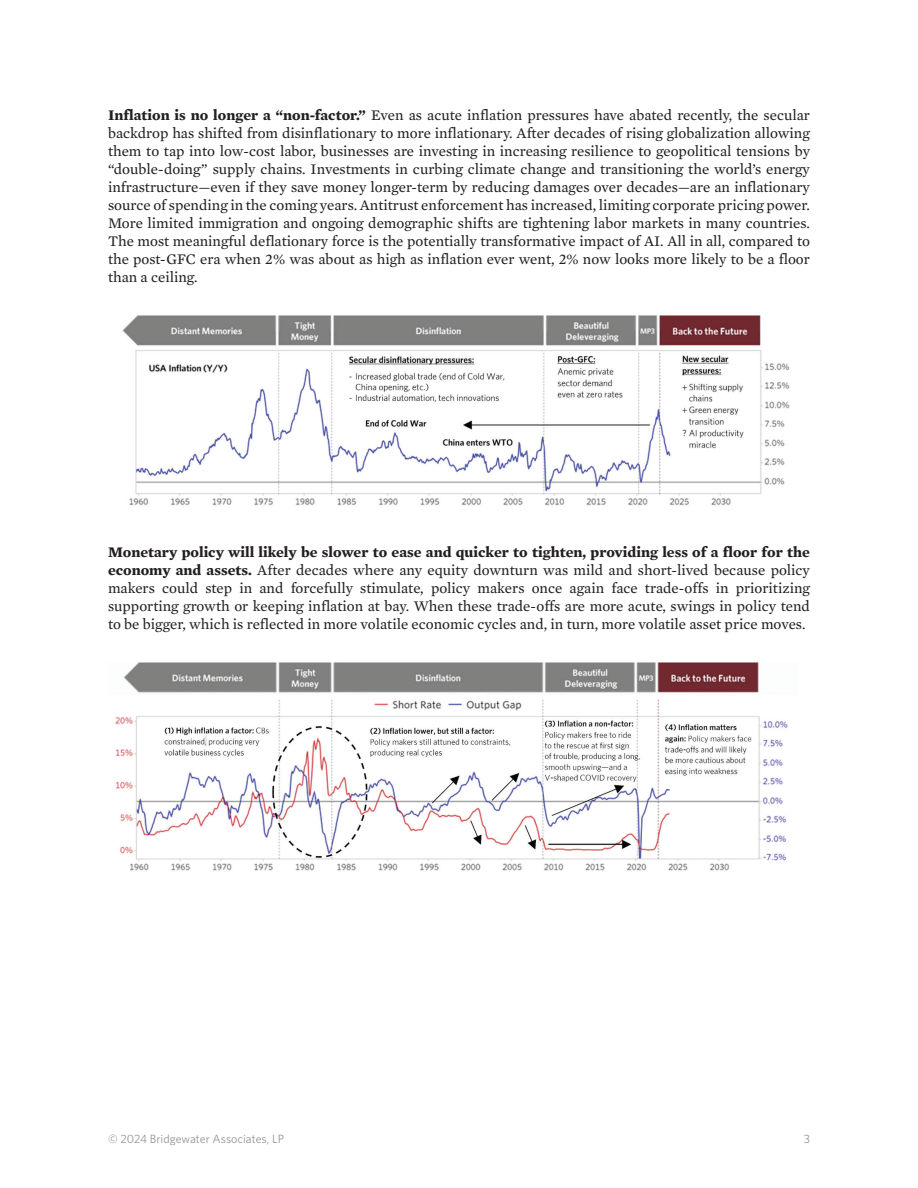
<style>
.page{position:relative;width:918px;height:1188px;background:#fff}
.page>*{position:absolute;margin:0;border:0;box-sizing:border-box;transform-origin:0 0}
.t1{font:15px/18px "Mercury Text G2 Roman";color:#231f20;text-align:justify}
.t2{font:700 15px "Mercury Text G2";color:#231f20}
.t3{font:12px "Whitney";color:#939598}
.s1{font-family:"Mercury Text G2";font-weight:700}
</style>
<div class="page">
<img style="left:122px;top:315px;width:668px;height:191px">
<img style="left:115px;top:662px;width:673px;height:209px">
<p class="t1" style="left:108px;top:106px;width:704px"><span class="s1">Inflation is no longer a “non-factor.”</span> Even as acute inflation pressures have abated recently, the secular backdrop has shifted from disinflationary to more inflationary. After decades of rising globalization allowing them to tap into low-cost labor, businesses are investing in increasing resilience to geopolitical tensions by “double-doing” supply chains. Investments in curbing climate change and transitioning the world’s energy infrastructure—even if they save money longer-term by reducing damages over decades—are an inflationary source of spending in the coming years. Antitrust enforcement has increased, limiting corporate pricing power.<br>More limited immigration and ongoing demographic shifts are tightening labor markets in many countries.<br>The most meaningful deflationary force is the potentially transformative impact of AI. All in all, compared to the post-GFC era when 2% was about as high as inflation ever went, 2% now looks more likely to be a floor than a ceiling.</p>
<p class="t2" style="left:108px;top:542px;width:703px">Monetary policy will likely be slower to ease and quicker to tighten, providing less of a floor for the</p>
<p class="t1" style="left:108px;top:561px;width:704px"><span class="s1">economy and assets.</span> After decades where any equity downturn was mild and short-lived because policy makers could step in and forcefully stimulate, policy makers once again face trade-offs in prioritizing supporting growth or keeping inflation at bay. When these trade-offs are more acute, swings in policy tend to be bigger, which is reflected in more volatile economic cycles and, in turn, more volatile asset price moves.</p>
<p class="t3" style="left:108px;top:1130px;width:178px">© 2024 Bridgewater Associates, LP</p>
<p class="t3" style="left:804px;top:1130px;width:8px">3</p>
</div>
